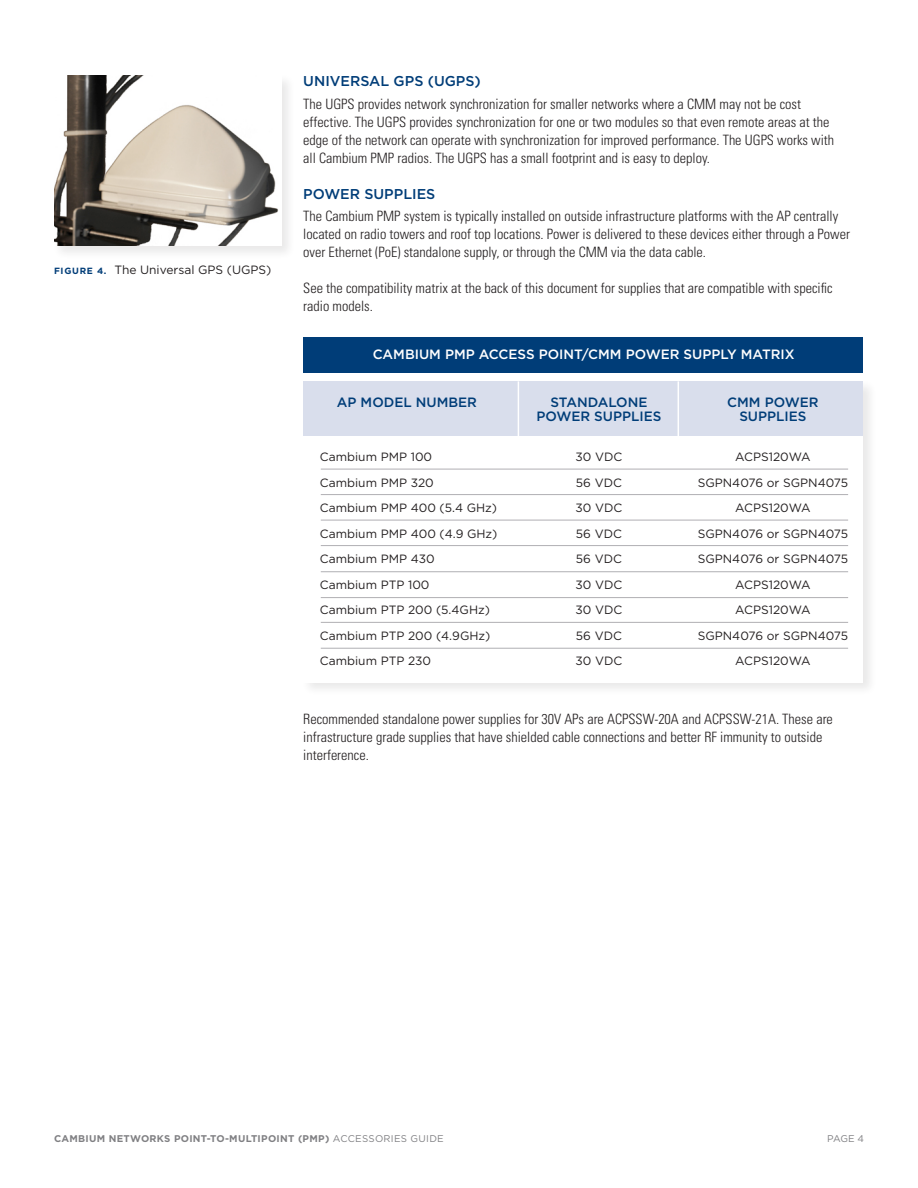
<style>
.page{position:relative;width:918px;height:1188px;background:#fff}
.page>*{position:absolute;margin:0;border:0;box-sizing:border-box;transform-origin:0 0}
.t1{font:300 condensed 14.25px/18px "Univers";color:#231f20}
.t2{font:500 14.25px "Gotham";color:#003d78}
.t3{font:500 13.5px "Gotham";color:#003d78}
.t4{font:500 13.5px "Gotham";color:#fff}
.t5{font:12px "Gotham";color:#231f20}
.t6{font:700 9.75px "Gotham";letter-spacing:.03em;color:#808083}
.t7{font:9.75px "Gotham";color:#808083}
.s1{font-weight:700;font-size:9px;color:#003d78}
.s2{font-weight:400}
</style>
<div class="page">
<div style="left:52px;top:73px;width:244px;height:187px;background:#231f20;opacity:.1"></div>
<img style="left:54px;top:75px;width:228px;height:170px">
<div style="left:301px;top:380px;width:576px;height:317px;background:#231f20;opacity:.1"></div>
<div style="left:303px;top:382px;width:560px;height:300px;background:#fff"></div>
<div style="left:303px;top:382px;width:559px;height:54px;background:#d9deec"></div>
<hr style="left:518px;top:381px;width:1px;height:74px;background:#fff">
<hr style="left:678px;top:381px;width:1px;height:69px;background:#fff">
<hr style="left:321px;top:469px;width:527px;height:1px;background:#b0afb3">
<hr style="left:321px;top:494px;width:527px;height:1px;background:#b0afb3">
<hr style="left:321px;top:520px;width:527px;height:1px;background:#b0afb3">
<hr style="left:321px;top:545px;width:527px;height:1px;background:#b0afb3">
<hr style="left:321px;top:571px;width:527px;height:1px;background:#b0afb3">
<hr style="left:321px;top:597px;width:527px;height:1px;background:#b0afb3">
<hr style="left:321px;top:622px;width:527px;height:1px;background:#b0afb3">
<hr style="left:321px;top:648px;width:527px;height:1px;background:#b0afb3">
<div style="left:303px;top:338px;width:559px;height:35px;background:#003d78"></div>
<p class="t5" style="left:54px;top:262px;width:219px"><span class="s1">FIGURE 4.</span> The Universal GPS (UGPS)</p>
<p class="t2" style="left:303px;top:72px;width:179px">UNIVERSAL GPS (UGPS)</p>
<p class="t1" style="left:303px;top:95px;width:532px">The UGPS provides network synchronization for smaller networks where a CMM may not be cost effective. The UGPS provides synchronization for one or two modules so that even remote areas at the edge of the network can operate with synchronization for improved performance. The UGPS works with all Cambium PMP radios. The UGPS has a small footprint and is easy to deploy.</p>
<p class="t2" style="left:303px;top:185px;width:134px">POWER SUPPLIES</p>
<p class="t1" style="left:303px;top:207px;width:548px">The Cambium PMP system is typically installed on outside infrastructure platforms with the AP centrally located on radio towers and roof top locations. Power is delivered to these devices either through a Power over Ethernet (PoE) standalone supply, or through the CMM via the data cable.</p>
<p class="t1" style="left:303px;top:279px;width:531px">See the compatibility matrix at the back of this document for supplies that are compatible with specific radio models.</p>
<p class="t4" style="left:373px;top:346px;width:423px">CAMBIUM PMP ACCESS POINT/CMM POWER SUPPLY MATRIX</p>
<p class="t3" style="left:337px;top:394px;width:142px">AP MODEL NUMBER</p>
<p class="t3" style="left:551px;top:394px;width:98px">STANDALONE</p>
<p class="t3" style="left:727px;top:394px;width:93px">CMM POWER</p>
<p class="t3" style="left:536px;top:408px;width:127px">POWER SUPPLIES</p>
<p class="t3" style="left:739px;top:408px;width:69px">SUPPLIES</p>
<p class="t5" style="left:320px;top:449px;width:114px">Cambium PMP 100</p>
<p class="t5" style="left:576px;top:449px;width:48px">30 VDC</p>
<p class="t5" style="left:735px;top:449px;width:77px">ACPS120WA</p>
<p class="t5" style="left:320px;top:475px;width:115px">Cambium PMP 320</p>
<p class="t5" style="left:576px;top:475px;width:47px">56 VDC</p>
<p class="t5" style="left:698px;top:475px;width:152px">SGPN4076 or SGPN4075</p>
<p class="t5" style="left:320px;top:500px;width:179px">Cambium PMP 400 (5.4 GHz)</p>
<p class="t5" style="left:576px;top:500px;width:48px">30 VDC</p>
<p class="t5" style="left:735px;top:500px;width:77px">ACPS120WA</p>
<p class="t5" style="left:320px;top:526px;width:179px">Cambium PMP 400 (4.9 GHz)</p>
<p class="t5" style="left:576px;top:526px;width:47px">56 VDC</p>
<p class="t5" style="left:698px;top:526px;width:152px">SGPN4076 or SGPN4075</p>
<p class="t5" style="left:320px;top:551px;width:116px">Cambium PMP 430</p>
<p class="t5" style="left:576px;top:551px;width:47px">56 VDC</p>
<p class="t5" style="left:698px;top:551px;width:152px">SGPN4076 or SGPN4075</p>
<p class="t5" style="left:320px;top:577px;width:111px">Cambium PTP 100</p>
<p class="t5" style="left:576px;top:577px;width:48px">30 VDC</p>
<p class="t5" style="left:735px;top:577px;width:77px">ACPS120WA</p>
<p class="t5" style="left:320px;top:602px;width:172px">Cambium PTP 200 (5.4GHz)</p>
<p class="t5" style="left:576px;top:602px;width:48px">30 VDC</p>
<p class="t5" style="left:735px;top:602px;width:77px">ACPS120WA</p>
<p class="t5" style="left:320px;top:628px;width:172px">Cambium PTP 200 (4.9GHz)</p>
<p class="t5" style="left:576px;top:628px;width:47px">56 VDC</p>
<p class="t5" style="left:698px;top:628px;width:152px">SGPN4076 or SGPN4075</p>
<p class="t5" style="left:320px;top:653px;width:113px">Cambium PTP 230</p>
<p class="t5" style="left:576px;top:653px;width:48px">30 VDC</p>
<p class="t5" style="left:735px;top:653px;width:77px">ACPS120WA</p>
<p class="t1" style="left:303px;top:710px;width:531px">Recommended standalone power supplies for 30V APs are ACPSSW-20A and ACPSSW-21A. These are infrastructure grade supplies that have shielded cable connections and better RF immunity to outside interference.</p>
<p class="t6" style="left:54px;top:1132px;width:391px">CAMBIUM NETWORKS POINT-TO-MULTIPOINT (PMP) <span class="s2">ACCESSORIES GUIDE</span></p>
<p class="t7" style="left:827px;top:1132px;width:38px">PAGE 4</p>
</div>
